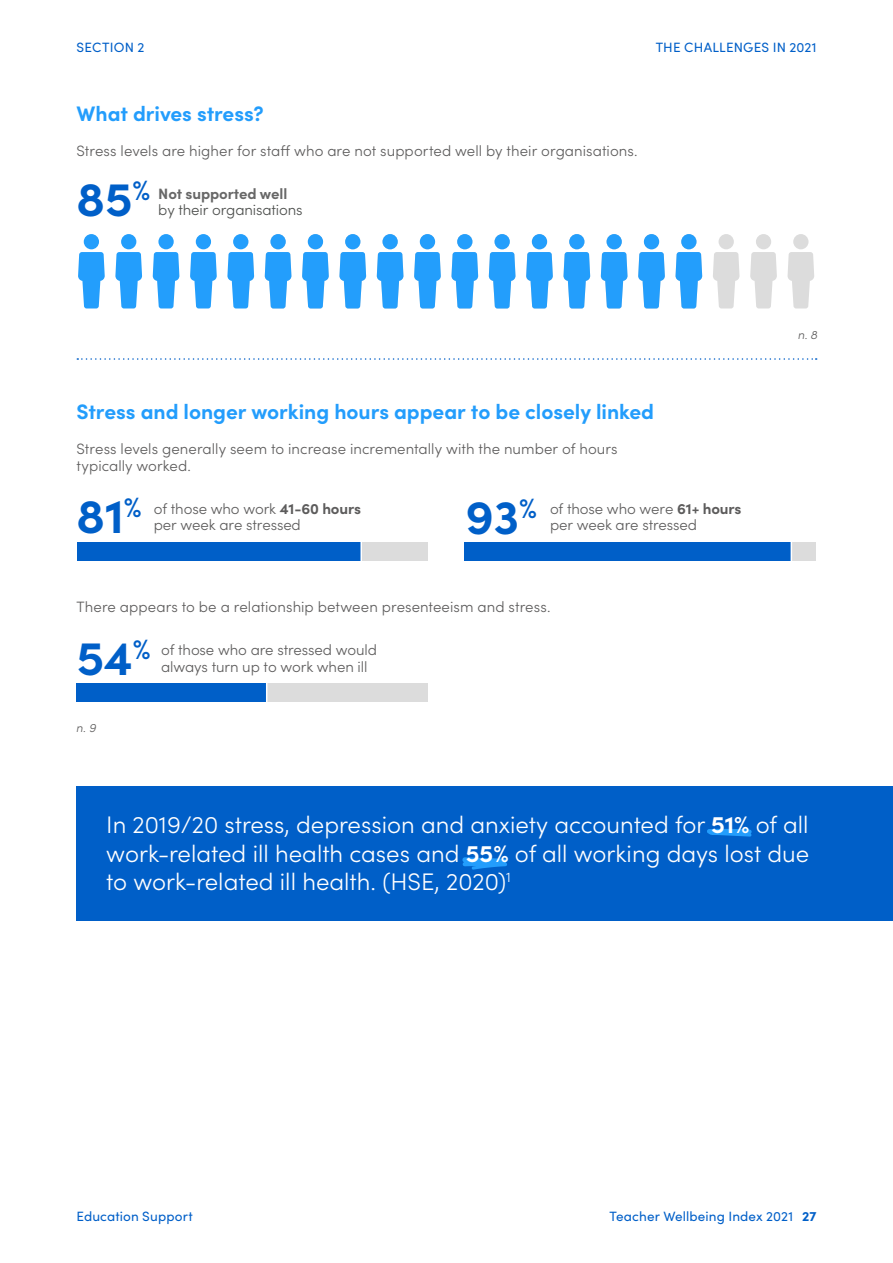
<style>
.page{position:relative;width:893px;height:1263px;background:#fff}
.page>*{position:absolute;margin:0;border:0;box-sizing:border-box;transform-origin:0 0}
.t1{font:700 48px "Sofia Pro";color:#005fc8}
.t2{font:700 28.05px "Sofia Pro";color:#005fc8}
.t3{font:300 24px/28.8px "Sofia Pro";color:#fff;text-align:justify}
.t4{font:700 21px "Sofia Pro";letter-spacing:-.005em;color:#239dfc}
.t5{font:300 15px/16.5px "Sofia Pro";color:#5d5c5c}
.t6{font:300 15px "Sofia Pro";letter-spacing:-.01em;color:#4d4f4d}
.t7{font:700 15px "Sofia Pro";letter-spacing:-.01em;color:#686868}
.t8{font:13.5px "Sofia Pro";letter-spacing:.01em;color:#005fc8}
.t9{font:italic 300 12px "Sofia Pro";color:#5d5c5c}
.s1{font-weight:700;font-size:48px;color:#005fc8}
.s2{font-weight:700;font-size:28.05px;color:#005fc8}
.s3{font-weight:700}
</style>
<div class="page">
<svg style="left:77px;top:358px;width:740px;height:2px"></svg>
<svg style="left:713px;top:234px;width:101px;height:74px"></svg>
<svg style="left:84px;top:234px;width:619px;height:74px"></svg>
<div style="left:464px;top:542px;width:352px;height:18px;background:#dcdcdc"></div>
<div style="left:464px;top:542px;width:327px;height:18px;background:#005fc8"></div>
<div style="left:78px;top:542px;width:350px;height:18px;background:#dcdcdc"></div>
<div style="left:78px;top:542px;width:283px;height:18px;background:#005fc8"></div>
<svg style="left:791px;top:542px;width:1px;height:18px"></svg>
<svg style="left:360px;top:542px;width:2px;height:18px"></svg>
<div style="left:78px;top:684px;width:350px;height:18px;background:#dcdcdc"></div>
<div style="left:77px;top:684px;width:190px;height:18px;background:#005fc8"></div>
<svg style="left:266px;top:684px;width:1px;height:18px"></svg>
<div style="left:77px;top:786px;width:816px;height:134px;background:#005fc8"></div>
<svg style="left:462px;top:857px;width:45px;height:13px"></svg>
<svg style="left:707px;top:829px;width:45px;height:7px"></svg>
<p class="t8" style="left:77px;top:38px;width:69px">SECTION 2</p>
<p class="t8" style="left:656px;top:38px;width:162px">THE CHALLENGES IN 2021</p>
<h3 class="t4" style="left:77px;top:98px;width:189px">What drives stress?</h3>
<p class="t5" style="left:77px;top:141px;width:562px">Stress levels are higher for staff who are not supported well by their organisations.</p>
<p class="t7" style="left:158px;top:182px;width:131px">Not supported well</p>
<h2 class="t2" style="left:133px;top:168px;width:19px">%</h2>
<h1 class="t1" style="left:77px;top:162px;width:58px">85</h1>
<p class="t6" style="left:158px;top:199px;width:146px">by their organisations</p>
<h3 class="t4" style="left:77px;top:396px;width:579px">Stress and longer working hours appear to be closely linked</h3>
<p class="t5" style="left:77px;top:439px;width:543px;line-height:17.2px">Stress levels generally seem to increase incrementally with the number of hours typically worked.</p>
<h1 class="t1" style="left:466px;top:480px;width:73px">93<sup>%</sup></h1>
<p class="t5" style="left:154px;top:499px;width:209px;text-indent:-77px"><span class="s1">81</span><span class="s2">%</span> of those who work <span class="s3">41-60 hours </span>per week are stressed</p>
<p class="t5" style="left:550px;top:499px;width:193px">of those who were <span class="s3">61+ hours </span>per week are stressed</p>
<p class="t5" style="left:77px;top:597px;width:475px">There appears to be a relationship between presenteeism and stress.</p>
<p class="t5" style="left:161px;top:641px;width:217px;text-indent:-84px"><span class="s1">54</span><span class="s2">%</span> of those who are stressed would always turn up to work when ill</p>
<p class="t9" style="left:77px;top:719px;width:21px">n. 9</p>
<p class="t9" style="left:798px;top:326px;width:21px">n. 8</p>
<h3 class="t3" style="left:106px;top:809px;width:705px">In 2019/20 stress, depression and anxiety accounted for <span class="s3">51%</span> of all work-related ill health cases and <span class="s3">55%</span> of all working days lost due to work-related ill health. (HSE, 2020)<sup>1</sup></h3>
<p class="t8" style="left:77px;top:1206px;width:118px">Education Support</p>
<p class="t8" style="left:609px;top:1206px;width:208px">Teacher Wellbeing Index 2021 <span class="s3">27</span></p>
</div>
